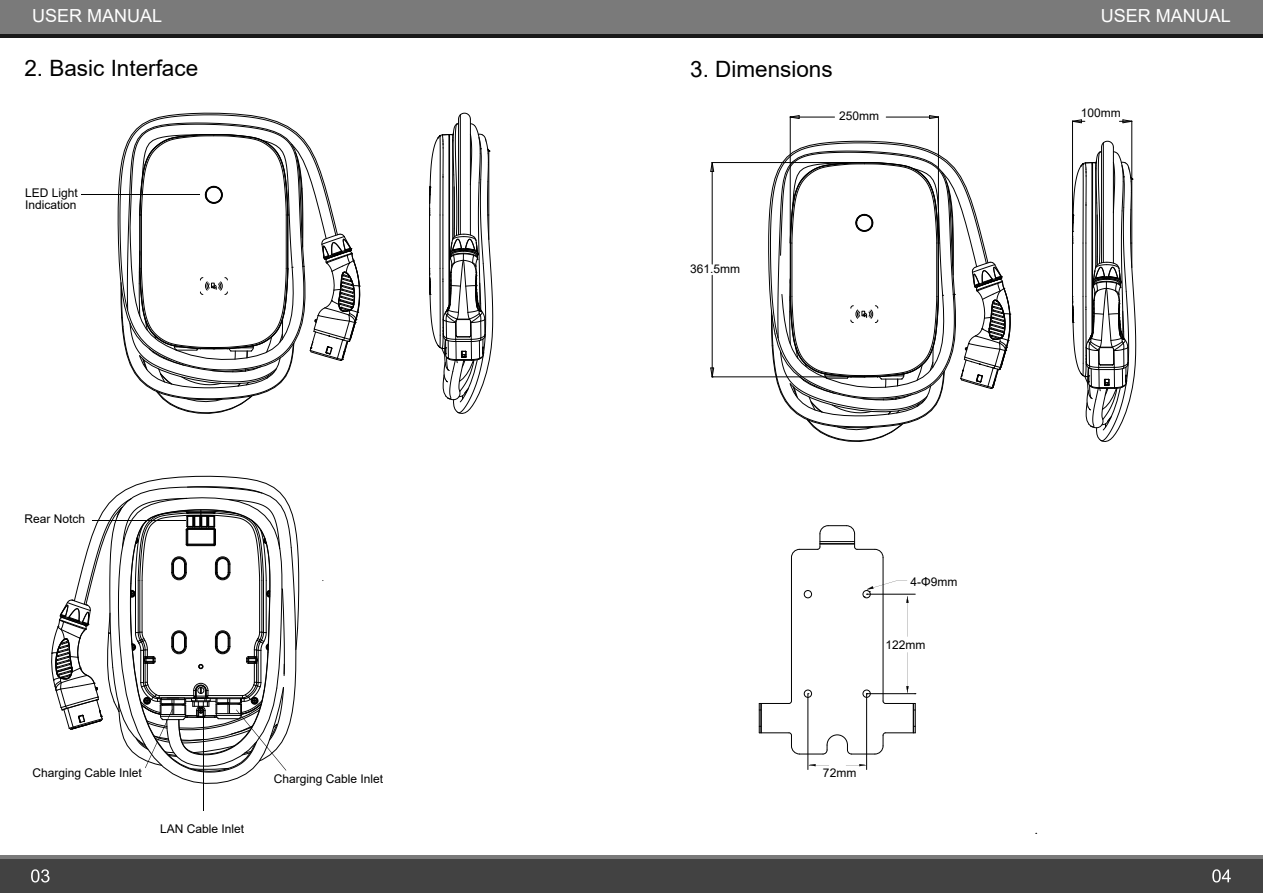
<style>
.page{position:relative;width:1263px;height:893px;background:#fff}
.page>*{position:absolute;margin:0;border:0;box-sizing:border-box;transform-origin:0 0}
.t1{font:22.5px "Arial";color:#000}
.t2{font:18px "Arial";color:#fff}
.t3{font:12px/12px "Arial";color:#000}
</style>
<div class="page">
<div style="left:0;top:4px;width:1263px;height:34px;background:#191919"></div>
<div style="left:0;top:0;width:1263px;height:34px;background:#7a7a7a"></div>
<div style="left:0;top:855px;width:1263px;height:34px;background:#7a7a7a"></div>
<div style="left:0;top:859px;width:1263px;height:34px;background:#424242"></div>
<svg style="left:1212px;top:869px;width:19px;height:13px"></svg>
<svg style="left:31px;top:869px;width:19px;height:13px"></svg>
<hr style="left:81px;top:195px;width:119px;height:1px;background:#000">
<hr style="left:203px;top:717px;width:1px;height:94px;background:#000">
<svg style="left:429px;top:113px;width:64px;height:300px"></svg>
<svg style="left:52px;top:476px;width:247px;height:307px"></svg>
<hr style="left:712px;top:162px;width:152px;height:1px;background:#000">
<hr style="left:712px;top:377px;width:152px;height:1px;background:#000">
<hr style="left:712px;top:171px;width:1px;height:93px;background:#000">
<hr style="left:712px;top:275px;width:1px;height:93px;background:#000">
<svg style="left:711px;top:163px;width:3px;height:9px"></svg>
<hr style="left:938px;top:117px;width:1px;height:126px;background:#000">
<hr style="left:790px;top:117px;width:1px;height:126px;background:#000">
<hr style="left:886px;top:117px;width:43px;height:1px;background:#000">
<hr style="left:799px;top:117px;width:35px;height:1px;background:#000">
<svg style="left:929px;top:116px;width:9px;height:3px"></svg>
<hr style="left:1131px;top:121px;width:1px;height:58px;background:#000">
<hr style="left:1072px;top:121px;width:1px;height:122px;background:#000">
<svg style="left:1119px;top:120px;width:13px;height:3px"></svg>
<svg style="left:711px;top:368px;width:3px;height:10px"></svg>
<svg style="left:790px;top:116px;width:10px;height:3px"></svg>
<svg style="left:1072px;top:141px;width:64px;height:301px"></svg>
<svg style="left:1072px;top:120px;width:13px;height:3px"></svg>
<svg style="left:118px;top:113px;width:242px;height:300px"></svg>
<svg style="left:769px;top:141px;width:242px;height:300px"></svg>
<svg style="left:846px;top:764px;width:20px;height:2px"></svg>
<svg style="left:809px;top:764px;width:20px;height:2px"></svg>
<svg style="left:906px;top:652px;width:2px;height:41px"></svg>
<hr style="left:759px;top:733px;width:30px;height:1px;background:#000">
<hr style="left:885px;top:733px;width:30px;height:1px;background:#000">
<hr style="left:759px;top:703px;width:1px;height:30px;background:#000">
<hr style="left:761px;top:703px;width:1px;height:30px;background:#000">
<hr style="left:759px;top:703px;width:30px;height:1px;background:#000">
<hr style="left:885px;top:703px;width:30px;height:1px;background:#000">
<hr style="left:791px;top:557px;width:1px;height:144px;background:#000">
<hr style="left:883px;top:557px;width:1px;height:144px;background:#000">
<hr style="left:913px;top:703px;width:1px;height:30px;background:#000">
<hr style="left:915px;top:703px;width:1px;height:30px;background:#000">
<svg style="left:791px;top:525px;width:92px;height:33px"></svg>
<svg style="left:789px;top:732px;width:97px;height:23px"></svg>
<hr style="left:867px;top:594px;width:48px;height:1px;background:#000">
<hr style="left:867px;top:693px;width:48px;height:1px;background:#000">
<hr style="left:866px;top:694px;width:1px;height:75px;background:#000">
<hr style="left:808px;top:694px;width:1px;height:75px;background:#000">
<div style="left:804px;top:590px;width:8px;height:8px;border:1px solid #000;border-radius:50%"></div>
<div style="left:863px;top:590px;width:7px;height:8px;border:1px solid #000;border-radius:50%"></div>
<div style="left:804px;top:690px;width:8px;height:7px;border:1px solid #000;border-radius:50%"></div>
<div style="left:863px;top:690px;width:7px;height:7px;border:1px solid #000;border-radius:50%"></div>
<svg style="left:864px;top:581px;width:44px;height:56px"></svg>
<h2 class="t2" style="left:32px;top:3px;width:132px">USER MANUAL</h2>
<h2 class="t2" style="left:1101px;top:3px;width:132px">USER MANUAL</h2>
<h1 class="t1" style="left:24px;top:53px;width:175px">2. Basic Interface</h1>
<h1 class="t1" style="left:690px;top:54px;width:144px">3. Dimensions</h1>
<p class="t3" style="left:25px;top:186px;width:54px">LED Light<br>Indication</p>
<p class="t3" style="left:24px;top:512px;width:62px">Rear Notch</p>
<p class="t3" style="left:33px;top:767px;width:111px">Charging Cable Inlet</p>
<p class="t3" style="left:160px;top:823px;width:86px">LAN Cable Inlet</p>
<p class="t3" style="left:274px;top:773px;width:111px">Charging Cable Inlet</p>
<p class="t3" style="left:690px;top:262px;width:52px">361.5mm</p>
<p class="t3" style="left:839px;top:110px;width:42px">250mm</p>
<p class="t3" style="left:1081px;top:107px;width:42px">100mm</p>
<p class="t3" style="left:910px;top:576px;width:48px">4-Φ9mm</p>
<p class="t3" style="left:885px;top:638px;width:42px">122mm</p>
<p class="t3" style="left:823px;top:767px;width:35px">72mm</p>
</div>
